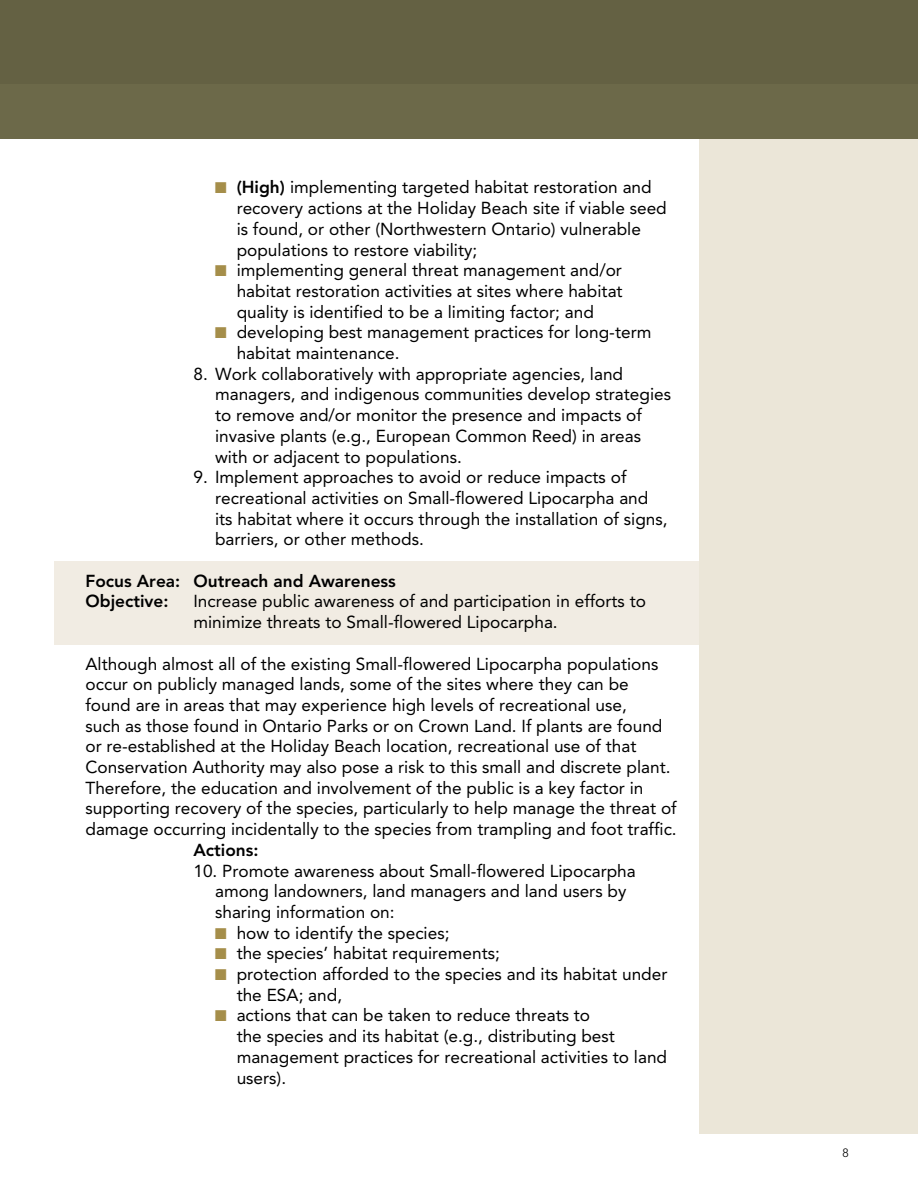
<style>
.page{position:relative;width:918px;height:1188px;background:#fff}
.page>*{position:absolute;margin:0;border:0;box-sizing:border-box;transform-origin:0 0}
.t1{font:17.25px/20.7px "Avenir LT Std";color:#000}
.t2{font:800 17.25px "Avenir LT Std";color:#000}
.t3{font:300 12px "Avenir LT Std";color:#000}
.s1{font-family:"Monotype Sorts";font-size:15px;color:#a58e4a}
.s2{font-weight:800}
</style>
<div class="page">
<div style="left:54px;top:562px;width:699px;height:83px;background:#f1ece3"></div>
<div style="left:699px;top:134px;width:219px;height:1000px;background:#ebe6d8"></div>
<div style="left:0;top:0;width:918px;height:138px;background:#646143"></div>
<div style="left:1px;top:84px;width:917px;height:54px;background:#6e6b4b"></div>
<p class="t1" style="left:237px;top:177px;width:432px;text-indent:-22px"><span class="s1">N</span> <span class="s2">(High)</span> implementing targeted habitat restoration and recovery actions at the Holiday Beach site if viable seed is found, or other (Northwestern Ontario) vulnerable populations to restore viability;</p>
<p class="t1" style="left:237px;top:260px;width:388px;text-align:justify;text-indent:-22px"><span class="s1">N</span> implementing general threat management and/or habitat restoration activities at sites where habitat quality is identified to be a limiting factor; and</p>
<p class="t1" style="left:237px;top:322px;width:416px;text-indent:-22px"><span class="s1">N</span> developing best management practices for long-term habitat maintenance.</p>
<p class="t1" style="left:215px;top:364px;width:458px;text-indent:-22px">8. Work collaboratively with appropriate agencies, land managers, and indigenous communities develop strategies to remove and/or monitor the presence and impacts of invasive plants (e.g., European Common Reed) in areas with or adjacent to populations.</p>
<p class="t1" style="left:215px;top:467px;width:454px;text-indent:-22px">9. Implement approaches to avoid or reduce impacts of recreational activities on Small-flowered Lipocarpha and its habitat where it occurs through the installation of signs, barriers, or other methods.</p>
<h4 class="t2" style="left:85px;top:571px;width:96px">Focus Area:</h4>
<p class="t2" style="left:193px;top:571px;width:204px">Outreach and Awareness</p>
<h4 class="t2" style="left:85px;top:591px;width:85px">Objective:</h4>
<p class="t1" style="left:193px;top:591px;width:454px">Increase public awareness of and participation in efforts to minimize threats to Small-flowered Lipocarpha.</p>
<p class="t1" style="left:85px;top:653px;width:593px">Although almost all of the existing Small-flowered Lipocarpha populations occur on publicly managed lands, some of the sites where they can be found are in areas that may experience high levels of recreational use,<br>such as those found in Ontario Parks or on Crown Land. If plants are found or re-established at the Holiday Beach location, recreational use of that Conservation Authority may also pose a risk to this small and discrete plant.<br>Therefore, the education and involvement of the public is a key factor in supporting recovery of the species, particularly to help manage the threat of damage occurring incidentally to the species from trampling and foot traffic.</p>
<h5 class="t2" style="left:193px;top:840px;width:67px">Actions:</h5>
<p class="t1" style="left:193px;top:860px;width:444px">10. Promote awareness about Small-flowered Lipocarpha</p>
<p class="t1" style="left:215px;top:881px;width:413px">among landowners, land managers and land users by sharing information on:</p>
<p class="t1" style="left:215px;top:922px;width:236px"><span class="s1">N</span> how to identify the species;</p>
<p class="t1" style="left:215px;top:943px;width:286px"><span class="s1">N</span> the species’ habitat requirements;</p>
<p class="t1" style="left:237px;top:964px;width:432px;text-indent:-22px"><span class="s1">N</span> protection afforded to the species and its habitat under the ESA; and,</p>
<p class="t1" style="left:237px;top:1005px;width:432px;text-indent:-22px"><span class="s1">N</span> actions that can be taken to reduce threats to<br>the species and its habitat (e.g., distributing best management practices for recreational activities to land users).</p>
<p class="t3" style="left:842px;top:1146px;width:8px">8</p>
</div>
